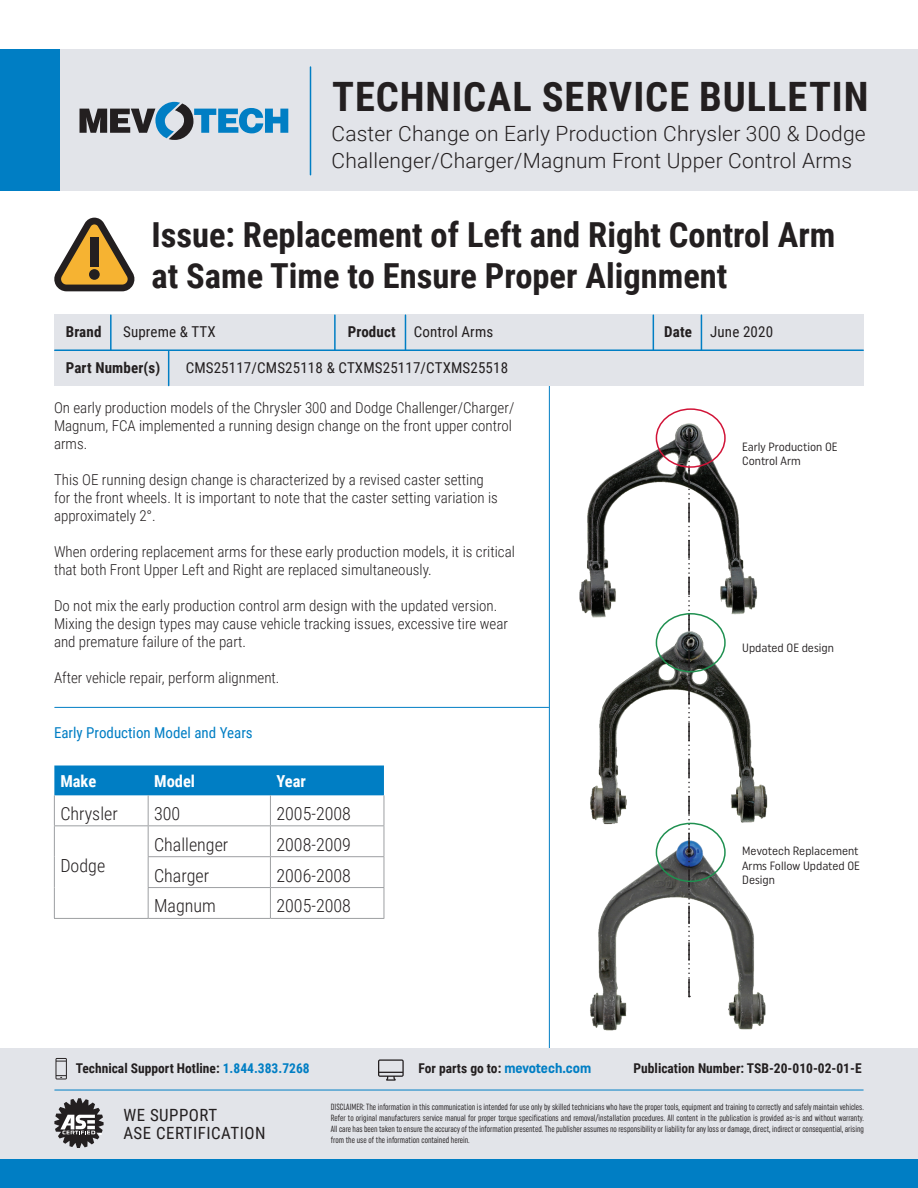
<style>
.page{position:relative;width:918px;height:1188px;background:#fff}
.page>*{position:absolute;margin:0;border:0;box-sizing:border-box;transform-origin:0 0}
.t1{font:700 40.5px "Roboto Condensed";letter-spacing:.025em;color:#231f20}
.t2{font:700 34.5px/41.4px "Roboto Condensed";color:#231f20}
.t3{font:300 21px/27px "Roboto";letter-spacing:.01em;color:#231f20}
.t4{font:300 18px "Roboto Condensed";color:#231f20}
.t5{font:16.8px/18px "Roboto Condensed";letter-spacing:.03em;color:#231f20}
.t6{font:700 16.5px "Roboto Condensed";color:#fff}
.t7{font:300 15px/18px "Roboto Condensed";color:#231f20}
.t8{font:15px "Roboto Condensed";letter-spacing:.01em;color:#231f20}
.t9{font:15px "Roboto Condensed";color:#007ec4}
.t10{font:700 15px "Roboto Condensed";letter-spacing:.01em;color:#231f20}
.t11{font:700 13.5px "Roboto Condensed";color:#231f20}
.t12{font:12px/14.4px "Uniform Condensed";color:#231f20}
.t13{font:extra-condensed 9px/10.8px "Uniform";color:#231f20;text-align:justify}
.s1{font-weight:700}
.s2{color:#007ec4}
.s3{font-family:"Uniform Condensed";font-size:14.25px;color:#007ec4}
</style>
<div class="page">
<hr style="left:549px;top:382px;width:1px;height:675px;background:#007ec4">
<div style="left:54px;top:766px;width:330px;height:29px;background:#007ec4"></div>
<hr style="left:54px;top:795px;width:1px;height:30px;background:#9d9fa2">
<hr style="left:148px;top:795px;width:1px;height:30px;background:#9d9fa2">
<hr style="left:270px;top:795px;width:1px;height:30px;background:#9d9fa2">
<hr style="left:384px;top:795px;width:1px;height:30px;background:#9d9fa2">
<hr style="left:54px;top:825px;width:94px;height:1px;background:#9d9fa2">
<hr style="left:54px;top:826px;width:1px;height:31px;background:#9d9fa2">
<hr style="left:148px;top:825px;width:122px;height:1px;background:#9d9fa2">
<hr style="left:148px;top:826px;width:1px;height:30px;background:#9d9fa2">
<hr style="left:270px;top:825px;width:114px;height:1px;background:#9d9fa2">
<hr style="left:270px;top:826px;width:1px;height:30px;background:#9d9fa2">
<hr style="left:384px;top:826px;width:1px;height:30px;background:#9d9fa2">
<hr style="left:54px;top:857px;width:1px;height:31px;background:#9d9fa2">
<hr style="left:148px;top:856px;width:122px;height:1px;background:#9d9fa2">
<hr style="left:148px;top:857px;width:1px;height:30px;background:#9d9fa2">
<hr style="left:270px;top:856px;width:114px;height:1px;background:#9d9fa2">
<hr style="left:270px;top:857px;width:1px;height:30px;background:#9d9fa2">
<hr style="left:384px;top:857px;width:1px;height:30px;background:#9d9fa2">
<hr style="left:54px;top:888px;width:1px;height:30px;background:#9d9fa2">
<hr style="left:148px;top:887px;width:122px;height:1px;background:#9d9fa2">
<hr style="left:148px;top:888px;width:1px;height:30px;background:#9d9fa2">
<hr style="left:270px;top:887px;width:114px;height:1px;background:#9d9fa2">
<hr style="left:270px;top:888px;width:1px;height:30px;background:#9d9fa2">
<hr style="left:384px;top:888px;width:1px;height:30px;background:#9d9fa2">
<hr style="left:54px;top:918px;width:94px;height:1px;background:#9d9fa2">
<hr style="left:148px;top:918px;width:122px;height:1px;background:#9d9fa2">
<hr style="left:270px;top:918px;width:114px;height:1px;background:#9d9fa2">
<div style="left:54px;top:314px;width:810px;height:72px;background:#e2e4e9"></div>
<hr style="left:168px;top:351px;width:1px;height:35px;background:#007ec4">
<div style="left:50px;top:50px;width:868px;height:141px;background:#e2e4e9"></div>
<div style="left:0;top:50px;width:59px;height:141px;background:#007ec4"></div>
<hr style="left:310px;top:67px;width:1px;height:108px;background:#007ec4">
<svg style="left:80px;top:102px;width:208px;height:38px"></svg>
<svg style="left:54px;top:218px;width:81px;height:73px"></svg>
<div style="left:90px;top:237px;width:8px;height:30px;background:#231f20"></div>
<div style="left:89px;top:269px;width:11px;height:11px;background:#231f20;border-radius:50%"></div>
<hr style="left:55px;top:349px;width:808px;height:2px;background:#007ec4">
<hr style="left:55px;top:707px;width:494px;height:1px;background:#007ec4">
<hr style="left:334px;top:315px;width:2px;height:35px;background:#007ec4">
<hr style="left:653px;top:315px;width:1px;height:35px;background:#007ec4">
<hr style="left:405px;top:315px;width:1px;height:35px;background:#007ec4">
<hr style="left:701px;top:315px;width:1px;height:35px;background:#007ec4">
<hr style="left:110px;top:315px;width:2px;height:35px;background:#007ec4">
<div style="left:0;top:1049px;width:918px;height:139px;background:#e2e4e9"></div>
<div style="left:0;top:1160px;width:918px;height:28px;background:#007ec4"></div>
<svg style="left:54px;top:1098px;width:50px;height:50px"></svg>
<svg style="left:56px;top:1058px;width:11px;height:21px"></svg>
<svg style="left:378px;top:1059px;width:26px;height:22px"></svg>
<hr style="left:55px;top:1090px;width:808px;height:1px;background:#007ec4">
<img style="left:548px;top:422px;width:210px;height:202px">
<img style="left:523px;top:629px;width:245px;height:202px">
<img style="left:548px;top:837px;width:218px;height:202px">
<svg style="left:688px;top:428px;width:2px;height:569px"></svg>
<div style="left:656px;top:408px;width:70px;height:60px;border:2px solid #d11337;border-radius:50%"></div>
<div style="left:656px;top:613px;width:70px;height:59px;border:2px solid #1f9050;border-radius:50%"></div>
<div style="left:656px;top:823px;width:70px;height:59px;border:2px solid #1f9050;border-radius:50%"></div>
<h1 class="t1" style="left:332px;top:68px;width:538px">TECHNICAL SERVICE BULLETIN</h1>
<h3 class="t3" style="left:332px;top:119px;width:536px">Caster Change on Early Production Chrysler 300 &amp; Dodge<br>Challenger/Charger/Magnum Front Upper Control Arms</h3>
<h2 class="t2" style="left:151px;top:213px;width:686px">Issue: Replacement of Left and Right Control Arm at Same Time to Ensure Proper Alignment</h2>
<p class="t10" style="left:66px;top:321px;width:37px">Brand</p>
<p class="t8" style="left:123px;top:321px;width:94px">Supreme &amp; TTX</p>
<p class="t8" style="left:348px;top:321px;width:147px"><span class="s1">Product</span> Control Arms</p>
<p class="t8" style="left:664px;top:321px;width:110px"><span class="s1">Date</span> June 2020</p>
<p class="t10" style="left:66px;top:357px;width:96px">Part Number(s)</p>
<p class="t8" style="left:186px;top:357px;width:324px">CMS25117/CMS25118 &amp; CTXMS25117/CTXMS25518</p>
<p class="t7" style="left:54px;top:398px;width:462px">On early production models of the Chrysler 300 and Dodge Challenger/Charger/<br>Magnum, FCA implemented a running design change on the front upper control arms.</p>
<p class="t7" style="left:54px;top:470px;width:445px">This OE running design change is characterized by a revised caster setting for the front wheels. It is important to note that the caster setting variation is approximately 2°.</p>
<p class="t7" style="left:54px;top:542px;width:462px">When ordering replacement arms for these early production models, it is critical that both Front Upper Left and Right are replaced simultaneously.</p>
<p class="t7" style="left:54px;top:596px;width:455px">Do not mix the early production control arm design with the updated version.<br>Mixing the design types may cause vehicle tracking issues, excessive tire wear and premature failure of the part.</p>
<p class="t7" style="left:54px;top:668px;width:227px">After vehicle repair, perform alignment.</p>
<p class="t9" style="left:54px;top:722px;width:200px">Early Production Model and Years</p>
<p class="t6" style="left:60px;top:769px;width:37px">Make</p>
<p class="t6" style="left:154px;top:769px;width:42px">Model</p>
<p class="t6" style="left:276px;top:769px;width:31px">Year</p>
<p class="t4" style="left:60px;top:801px;width:59px">Chrysler</p>
<p class="t4" style="left:154px;top:801px;width:28px">300</p>
<p class="t4" style="left:276px;top:801px;width:76px">2005-2008</p>
<p class="t4" style="left:60px;top:853px;width:46px">Dodge</p>
<p class="t4" style="left:154px;top:832px;width:76px">Challenger</p>
<p class="t4" style="left:276px;top:832px;width:76px">2008-2009</p>
<p class="t4" style="left:154px;top:863px;width:57px">Charger</p>
<p class="t4" style="left:276px;top:863px;width:76px">2006-2008</p>
<p class="t4" style="left:154px;top:893px;width:63px">Magnum</p>
<p class="t4" style="left:276px;top:893px;width:76px">2005-2008</p>
<p class="t12" style="left:742px;top:439px;width:97px">Early Production OE<br>Control Arm</p>
<p class="t12" style="left:742px;top:640px;width:93px">Updated OE design</p>
<p class="t12" style="left:742px;top:844px;width:119px;text-align:justify">Mevotech Replacement Arms Follow Updated OE Design</p>
<p class="t11" style="left:76px;top:1059px;width:236px">Technical Support Hotline: <span class="s2">1.844.383.7268</span></p>
<p class="t11" style="left:419px;top:1059px;width:174px">For parts go to: <span class="s3">mevotech.com</span></p>
<p class="t11" style="left:634px;top:1059px;width:230px">Publication Number: TSB-20-010-02-01-E</p>
<p class="t5" style="left:123px;top:1106px;width:144px">WE SUPPORT<br>ASE CERTIFICATION</p>
<p class="t13" style="left:331px;top:1102px;width:535px">DISCLAIMER: The information in this communication is intended for use only by skilled technicians who have the proper tools, equipment and training to correctly and safely maintain vehicles.<br>Refer to original manufacturers service manual for proper torque specifications and removal/installation procedures. All content in the publication is provided as-is and without warranty.<br>All care has been taken to ensure the accuracy of the information presented. The publisher assumes no responsibility or liability for any loss or damage, direct, indirect or consequential, arising from the use of the information contained herein.</p>
</div>
